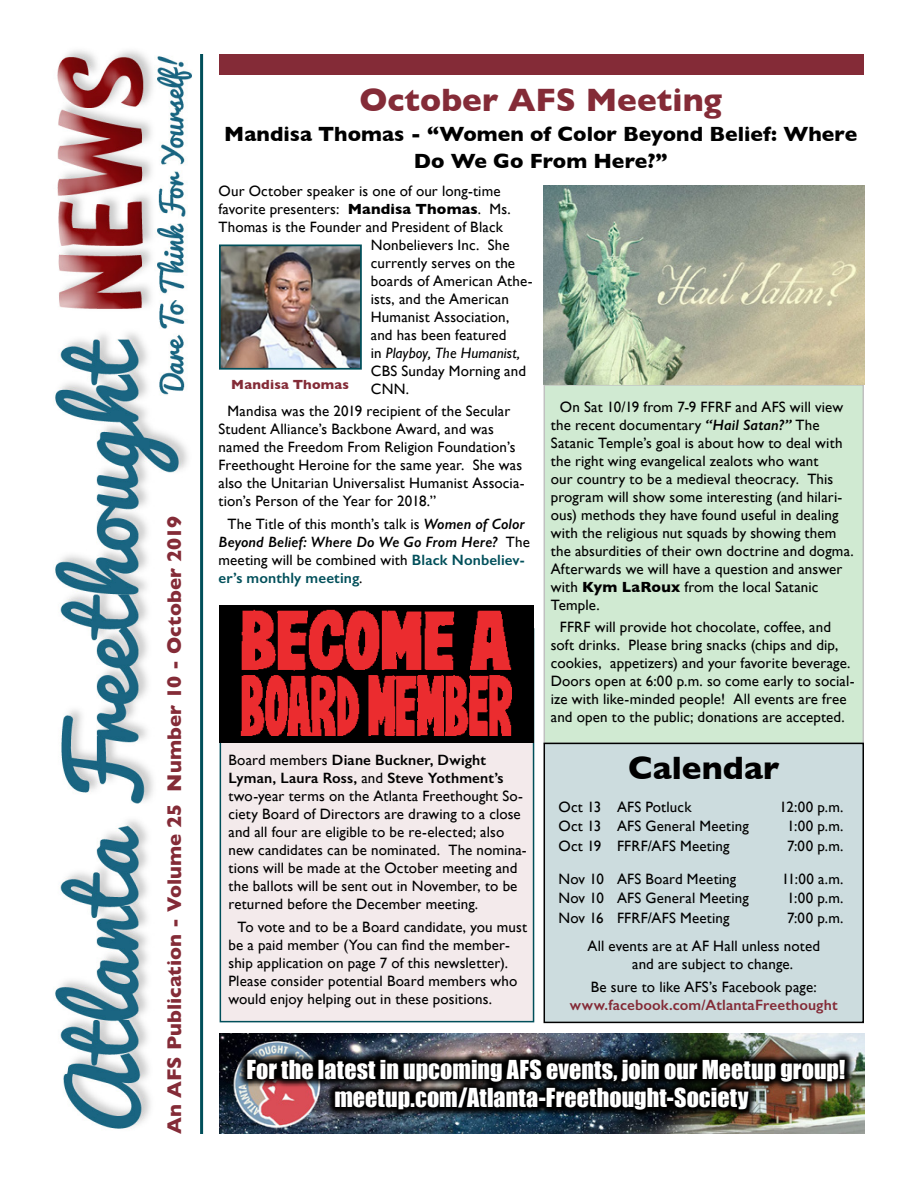
<style>
.page{position:relative;width:918px;height:1188px;background:#fff}
.page>*{position:absolute;margin:0;border:0;box-sizing:border-box;transform-origin:0 0}
.t1{font:700 33px "Gill Sans";color:#842b37}
.t2{font:700 33px "Gill Sans";letter-spacing:.005em;color:#000}
.t3{font:24px/28.8px "Impact";color:#fff;text-align:center}
.t4{font:700 21px/27px "Gill Sans";letter-spacing:.005em;color:#000;text-align:center}
.t5{font:700 20.25px "Gill Sans";color:#842b37}
.t6{font:15px/18px "Gill Sans";letter-spacing:.01em;color:#000}
.t7{font:600 15px "Gill Sans";letter-spacing:.01em;color:#842b37}
.t8{font:italic 15px "Gill Sans";letter-spacing:.01em;color:#000}
.t9{font:700 13.5px "Gill Sans";letter-spacing:.015em;color:#842b37}
.s1{font-weight:700}
.s2{font-style:normal}
.s3{font-weight:600;font-style:italic}
.s4{font-weight:600;color:#004f5a}
.s5{font-weight:600}
</style>
<div class="page">
<div style="left:544px;top:385px;width:319px;height:358px;background:#d0ead2"></div>
<img style="left:54px;top:50px;width:138px;height:1079px">
<hr style="left:200px;top:54px;width:3px;height:1080px;background:#004f5a">
<div style="left:544px;top:743px;width:319px;height:279px;background:#ccdcde"></div>
<div style="left:544px;top:743px;width:320px;height:280px;border:2px solid #000"></div>
<div style="left:220px;top:54px;width:644px;height:21px;background:#842b37"></div>
<img style="left:219px;top:1033px;width:645px;height:101px">
<img style="left:237px;top:1050px;width:618px;height:70px">
<img style="left:222px;top:248px;width:137px;height:119px">
<div style="left:219px;top:245px;width:143px;height:125px;border:2px solid #004f5a"></div>
<img style="left:544px;top:185px;width:320px;height:200px">
<div style="left:220px;top:628px;width:314px;height:394px;background:#f3eaeb;border:2px solid #004f5a"></div>
<div style="left:220px;top:605px;width:314px;height:137px;background:#000"></div>
<img style="left:241px;top:610px;width:271px;height:126px">
<h3 class="t5" style="left:158px;top:1134px;width:619px;rotate:-90deg">An AFS Publication - Volume 25 Number 10 - October 2019</h3>
<h1 class="t1" style="left:359px;top:74px;width:364px">October AFS Meeting</h1>
<h3 class="t4" style="left:224px;top:120px;width:635px">Mandisa Thomas - “Women of Color Beyond Belief: Where<br>Do We Go From Here?”</h3>
<p class="t6" style="left:219px;top:182px;width:283px">Our October speaker is one of our long-time</p>
<p class="t6" style="left:219px;top:200px;width:294px">favorite presenters: <span class="s1">Mandisa Thomas</span>. Ms.</p>
<p class="t6" style="left:219px;top:218px;width:286px">Thomas is the Founder and President of Black</p>
<p class="t6" style="left:371px;top:236px;width:140px">Nonbelievers Inc. She</p>
<p class="t6" style="left:371px;top:254px;width:146px">currently serves on the</p>
<p class="t6" style="left:371px;top:272px;width:163px">boards of American Athe-</p>
<p class="t6" style="left:371px;top:290px;width:140px">ists, and the American</p>
<p class="t6" style="left:371px;top:308px;width:140px">Humanist Association,</p>
<p class="t6" style="left:371px;top:326px;width:137px">and has been featured</p>
<p class="t8" style="left:371px;top:344px;width:151px"><span class="s2">in</span> Playboy, The Humanist,</p>
<p class="t6" style="left:371px;top:362px;width:157px">CBS Sunday Morning and</p>
<p class="t6" style="left:371px;top:380px;width:40px">CNN.</p>
<p class="t6" style="left:219px;top:402px;width:307px;text-indent:9px">Mandisa was the 2019 recipient of the Secular Student Alliance’s Backbone Award, and was named the Freedom From Religion Foundation’s Freethought Heroine for the same year. She was also the Unitarian Universalist Humanist Associa&shy;tion’s Person of the Year for 2018.”</p>
<p class="t6" style="left:219px;top:515px;width:313px;text-indent:9px">The Title of this month’s talk is <span class="s3">Women of Color Beyond Belief: Where Do We Go From Here?</span> The meeting will be combined with <span class="s4">Black Nonbeliev&shy;er’s monthly meeting</span>.</p>
<p class="t9" style="left:231px;top:373px;width:119px">Mandisa Thomas</p>
<p class="t6" style="left:228px;top:751px;width:300px">Board members <span class="s5">Diane Buckner, Dwight Lyman, Laura Ross,</span> and <span class="s5">Steve Yothment’s </span>two-year terms on the Atlanta Freethought So&shy;ciety Board of Directors are drawing to a close and all four are eligible to be re-elected; also new candidates can be nominated. The nomina&shy;tions will be made at the October meeting and the ballots will be sent out in November, to be returned before the December meeting.</p>
<p class="t6" style="left:228px;top:918px;width:300px;text-indent:9px">To vote and to be a Board candidate, you must be a paid member (You can find the member&shy;ship application on page 7 of this newsletter).<br>Please consider potential Board members who would enjoy helping out in these positions.</p>
<p class="t6" style="left:551px;top:398px;width:305px;text-indent:9px">On Sat 10/19 from 7-9 FFRF and AFS will view the recent documentary <span class="s3">“Hail Satan?”</span> The Satanic Temple’s goal is about how to deal with the right wing evangelical zealots who want<br>our country to be a medieval theocracy. This program will show some interesting (and hilari&shy;ous) methods they have found useful in dealing with the religious nut squads by showing them the absurdities of their own doctrine and dogma.<br>Afterwards we will have a question and answer with <span class="s1">Kym LaRoux</span> from the local Satanic Temple.</p>
<p class="t6" style="left:551px;top:618px;width:305px;text-indent:9px">FFRF will provide hot chocolate, coffee, and soft drinks. Please bring snacks (chips and dip, cookies, appetizers) and your favorite beverage.<br>Doors open at 6:00 p.m. so come early to social&shy;ize with like-minded people! All events are free and open to the public; donations are accepted.</p>
<h1 class="t2" style="left:628px;top:741px;width:153px">Calendar</h1>
<p class="t6" style="left:559px;top:798px;width:135px">Oct 13 AFS Potluck</p>
<p class="t6" style="left:780px;top:798px;width:65px">12:00 p.m.</p>
<p class="t6" style="left:559px;top:817px;width:192px">Oct 13 AFS General Meeting</p>
<p class="t6" style="left:787px;top:817px;width:58px">1:00 p.m.</p>
<p class="t6" style="left:559px;top:837px;width:172px">Oct 19 FFRF/AFS Meeting</p>
<p class="t6" style="left:787px;top:837px;width:58px">7:00 p.m.</p>
<p class="t6" style="left:559px;top:870px;width:179px">Nov 10 AFS Board Meeting</p>
<p class="t6" style="left:782px;top:870px;width:63px">11:00 a.m.</p>
<p class="t6" style="left:559px;top:889px;width:192px">Nov 10 AFS General Meeting</p>
<p class="t6" style="left:787px;top:889px;width:58px">1:00 p.m.</p>
<p class="t6" style="left:559px;top:909px;width:172px">Nov 16 FFRF/AFS Meeting</p>
<p class="t6" style="left:588px;top:903px;width:257px;line-height:28.5px;text-indent:200px">7:00 p.m.<br>All events are at AF Hall unless noted</p>
<p class="t6" style="left:591px;top:953px;width:227px;line-height:22.5px;text-indent:41px">and are subject to change.<br>Be sure to like AFS’s Facebook page:</p>
<p class="t7" style="left:570px;top:996px;width:269px">www.facebook.com/AtlantaFreethought</p>
<h2 class="t3" style="left:247px;top:1054px;width:600px">For the latest in upcoming AFS events, join our Meetup group! meetup.com/Atlanta-Freethought-Society</h2>
</div>
